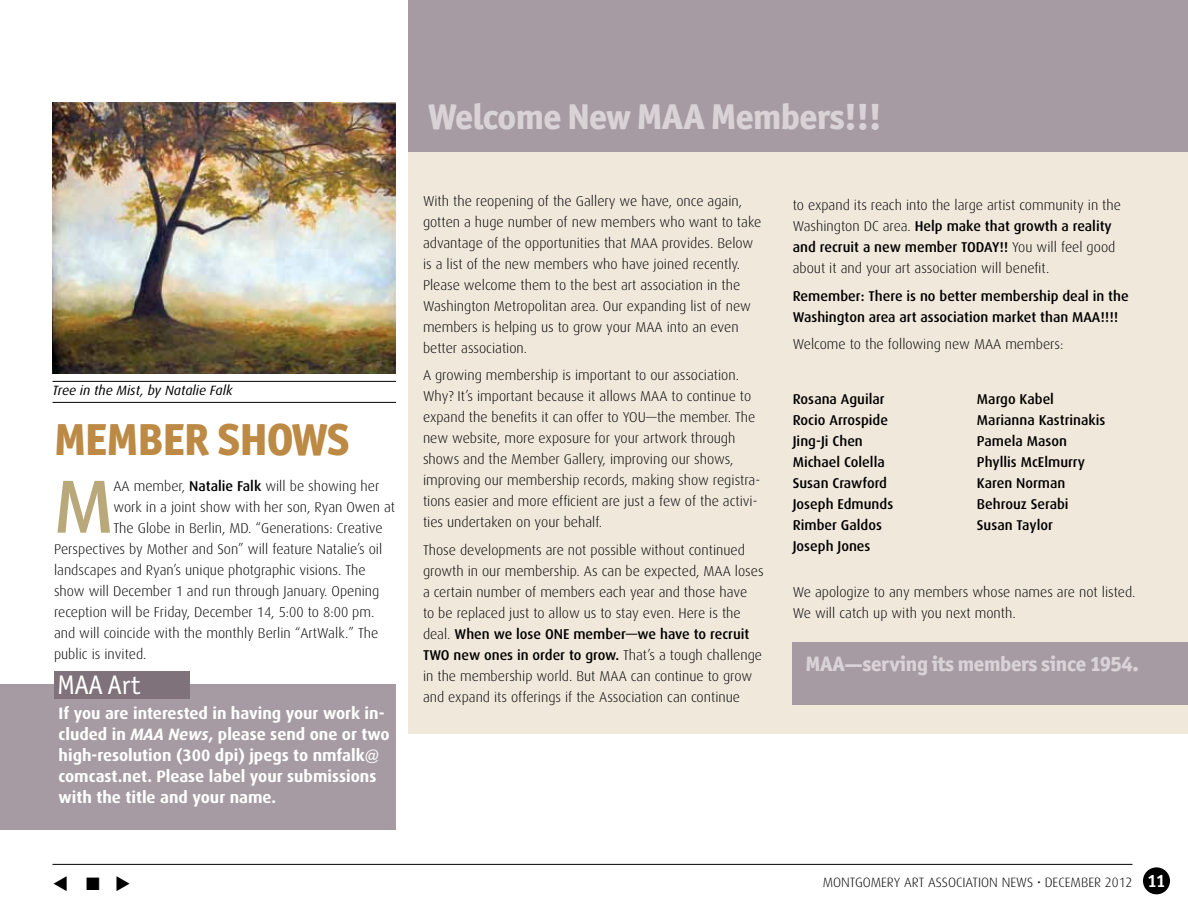
<style>
.page{position:relative;width:1188px;height:918px;background:#fff}
.page>*{position:absolute;margin:0;border:0;box-sizing:border-box;transform-origin:0 0}
.t1{font:500 75.3px "Dax";color:#b9a879}
.t2{font:800 45px "Officina Sans ITC Std";letter-spacing:-.02em;color:#bc8a44}
.t3{font:800 36px "Officina Sans ITC Std";letter-spacing:-.02em;color:#d9d2d7}
.t4{font:27px "Officina Sans ITC Std";letter-spacing:-.02em;color:#fff}
.t5{font:800 21px "Officina Sans ITC Std";letter-spacing:-.02em;color:#d9d2d7}
.t6{font:18px "Wingdings 3";color:#000}
.t7{font:700 16.5px/21px "Dax";color:#fff}
.t8{font:300 14.25px/21px "Dax";color:#000}
.t9{font:500 14.25px/21px "Dax";color:#000}
.t10{font:300 13.5px "Dax";color:#000}
.t11{font:italic 13.5px "Dax OT";color:#000}
.s1{font-weight:500}
.s2{font-family:"Dax OT";font-style:italic}
.s3{font-family:"Officina Sans ITC Std";font-weight:700;font-size:18px;color:#fff}
</style>
<div class="page">
<hr style="left:52px;top:864px;width:1080px;height:1px;background:#000">
<div style="left:1143px;top:867px;width:27px;height:27px;background:#000;border-radius:50%"></div>
<div style="left:0;top:684px;width:396px;height:146px;background:#a69ba3"></div>
<div style="left:408px;top:0;width:780px;height:734px;background:#f1e8dc"></div>
<div style="left:408px;top:0;width:780px;height:151px;background:#a69ba3"></div>
<div style="left:792px;top:642px;width:396px;height:63px;background:#a69ba3"></div>
<img style="left:52px;top:103px;width:344px;height:270px">
<hr style="left:52px;top:381px;width:344px;height:1px;background:#000">
<hr style="left:52px;top:402px;width:344px;height:1px;background:#000">
<div style="left:54px;top:672px;width:135px;height:27px;background:#80727b"></div>
<p class="t11" style="left:52px;top:378px;width:182px">Tree in the Mist, by Natalie Falk</p>
<h2 class="t2" style="left:54px;top:411px;width:298px">MEMBER SHOWS</h2>
<h1 class="t1" style="left:54px;top:465px;width:61px">M</h1>
<p class="t8" style="left:113px;top:475px;width:267px">AA member, <span class="s1">Natalie Falk</span> will be showing her</p>
<p class="t8" style="left:113px;top:496px;width:283px">work in a joint show with her son, Ryan Owen at</p>
<p class="t8" style="left:113px;top:517px;width:271px">The Globe in Berlin, MD. “Generations: Creative</p>
<p class="t8" style="left:54px;top:538px;width:330px">Perspectives by Mother and Son” will feature Natalie’s oil</p>
<p class="t8" style="left:54px;top:559px;width:313px">landscapes and Ryan’s unique photgraphic visions. The</p>
<p class="t8" style="left:54px;top:580px;width:327px">show will December 1 and run through January. Opening</p>
<p class="t8" style="left:54px;top:601px;width:322px">reception will be Friday, December 14, 5:00 to 8:00 pm.</p>
<p class="t8" style="left:54px;top:622px;width:326px">and will coincide with the monthly Berlin “ArtWalk.” The</p>
<p class="t8" style="left:54px;top:643px;width:94px">public is invited.</p>
<h3 class="t4" style="left:57px;top:670px;width:85px">MAA Art</h3>
<p class="t7" style="left:59px;top:703px;width:333px">If you are interested in having your work in&shy;cluded in <span class="s2">MAA News</span>, please send one or two high-resolution (300 dpi) jpegs to nmfalk@ comcast.net. Please label your submissions with the title and your name.</p>
<h3 class="t3" style="left:428px;top:94px;width:455px">Welcome New MAA Members!!!</h3>
<p class="t8" style="left:423px;top:190px;width:340px">With the reopening of the Gallery we have, once again, gotten a huge number of new members who want to take advantage of the opportunities that MAA provides. Below is a list of the new members who have joined recently.<br>Please welcome them to the best art association in the Washington Metropolitan area. Our expanding list of new members is helping us to grow your MAA into an even better association.</p>
<p class="t8" style="left:423px;top:365px;width:339px">A growing membership is important to our association.<br>Why? It’s important because it allows MAA to continue to expand the benefits it can offer to YOU—the member. The new website, more exposure for your artwork through shows and the Member Gallery, improving our shows, improving our membership records, making show registra&shy;tions easier and more efficient are just a few of the activi&shy;ties undertaken on your behalf.</p>
<p class="t8" style="left:423px;top:540px;width:342px">Those developments are not possible without continued growth in our membership. As can be expected, MAA loses a certain number of members each year and those have<br>to be replaced just to allow us to stay even. Here is the deal. <span class="s1">When we lose ONE member—we have to recruit TWO new ones in order to grow.</span> That’s a tough challenge in the membership world. But MAA can continue to grow and expand its offerings if the Association can continue</p>
<p class="t8" style="left:793px;top:195px;width:330px">to expand its reach into the large artist community in the Washington DC area. <span class="s1">Help make that growth a reality and recruit a new member TODAY!!</span> You will feel good about it and your art association will benefit.</p>
<p class="t9" style="left:793px;top:285px;width:337px">Remember: There is no better membership deal in the<br>Washington area art association market than MAA!!!!</p>
<p class="t8" style="left:793px;top:334px;width:272px">Welcome to the following new MAA members:</p>
<p class="t9" style="left:793px;top:388px;width:102px">Rosana Aguilar<br>Rocio Arrospide<br>Jing-Ji Chen<br>Michael Colella<br>Susan Crawford<br>Joseph Edmunds<br>Rimber Galdos<br>Joseph Jones</p>
<p class="t9" style="left:977px;top:389px;width:130px">Margo Kabel<br>Marianna Kastrinakis<br>Pamela Mason<br>Phyllis McElmurry<br>Karen Norman<br>Behrouz Serabi<br>Susan Taylor</p>
<p class="t8" style="left:793px;top:581px;width:344px">We apologize to any members whose names are not listed.<br>We will catch up with you next month.</p>
<h3 class="t5" style="left:806px;top:651px;width:335px">MAA—serving its members since 1954.</h3>
<p class="t6" style="left:52px;top:874px;width:80px">▼ ■ ◆</p>
<p class="t10" style="left:823px;top:875px;width:344px">MONTGOMERY ART ASSOCIATION NEWS • DECEMBER 2012 <span class="s3">11</span></p>
</div>
